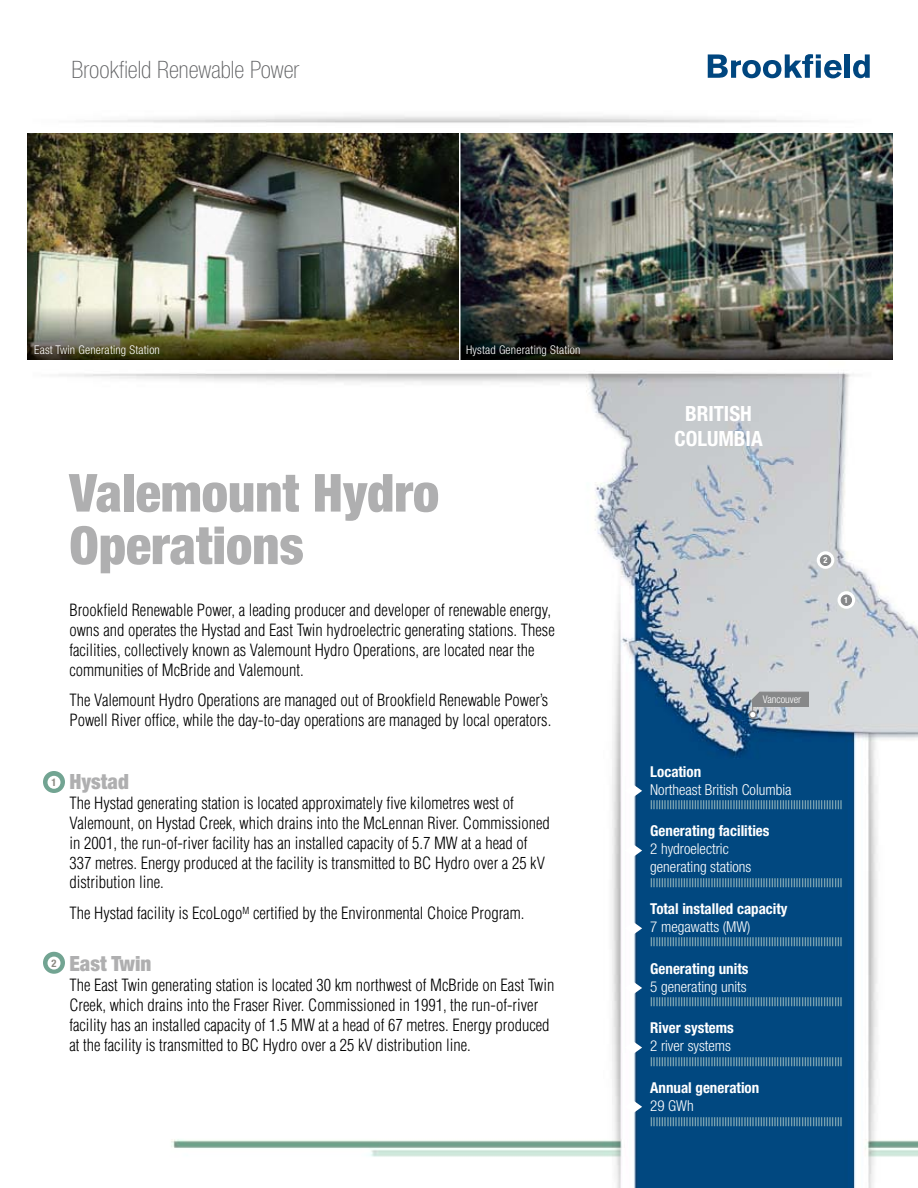
<style>
.page{position:relative;width:918px;height:1188px;background:#fff}
.page>*{position:absolute;margin:0;border:0;box-sizing:border-box;transform-origin:0 0}
.t1{font:900 condensed 52.5px/52.5px "Helvetica Neue";color:#afafb0}
.t2{font:100 condensed 24px "Helvetica Neue";color:#5f6062}
.t3{font:700 condensed 21px/25.2px "Helvetica Neue";color:#fff;text-align:center}
.t4{font:900 condensed 21px "Helvetica Neue";color:#afafb0}
.t5{font:300 condensed 16.5px/19.8px "Helvetica";color:#000}
.t6{font:300 condensed 15px/18px "Helvetica Neue";color:#fff}
.t7{font:700 condensed 15px "Helvetica Neue";color:#fff}
.t8{font:12px "Helvetica Neue";color:#bdd4cb}
.t9{font:300 condensed 12px "Helvetica Neue";letter-spacing:.015em;color:#fff}
.t10{font:300 condensed 10.5px "Helvetica Neue";color:#fff}
.t11{font:700 condensed 10.5px "Helvetica Neue";color:#8b8981}
.t12{font:700 condensed 8.4px "Helvetica Neue";color:#fff}
</style>
<div class="page">
<img style="left:27px;top:54px;width:891px;height:1134px">
<svg style="left:625px;top:785px;width:17px;height:12px"></svg>
<svg style="left:625px;top:844px;width:17px;height:13px"></svg>
<svg style="left:625px;top:922px;width:17px;height:13px"></svg>
<svg style="left:625px;top:982px;width:17px;height:12px"></svg>
<svg style="left:625px;top:1041px;width:17px;height:13px"></svg>
<svg style="left:625px;top:1101px;width:17px;height:12px"></svg>
<img style="left:27px;top:133px;width:865px;height:226px">
<hr style="left:459px;top:128px;width:1px;height:238px;background:#fff">
<svg style="left:708px;top:54px;width:134px;height:24px"></svg>
<div style="left:845px;top:54px;width:5px;height:24px;background:#00467f"></div>
<svg style="left:853px;top:54px;width:17px;height:24px"></svg>
<svg style="left:43px;top:771px;width:22px;height:22px"></svg>
<div style="left:48px;top:776px;width:12px;height:13px;background:#fff;border-radius:50%"></div>
<svg style="left:43px;top:952px;width:22px;height:22px"></svg>
<div style="left:48px;top:957px;width:12px;height:13px;background:#fff;border-radius:50%"></div>
<svg style="left:838px;top:591px;width:17px;height:18px"></svg>
<div style="left:841px;top:595px;width:11px;height:10px;background:#878889;border-radius:50%"></div>
<div style="left:841px;top:595px;width:11px;height:11px;border:1px solid #878889;border-radius:50%"></div>
<svg style="left:817px;top:551px;width:17px;height:18px"></svg>
<div style="left:820px;top:555px;width:11px;height:10px;background:#878889;border-radius:50%"></div>
<div style="left:820px;top:555px;width:11px;height:11px;border:1px solid #878889;border-radius:50%"></div>
<div style="left:749px;top:711px;width:8px;height:8px;border:1px solid #878889;border-radius:50%"></div>
<svg style="left:750px;top:692px;width:59px;height:25px"></svg>
<h2 class="t2" style="left:71px;top:56px;width:229px">Brookfield Renewable Power</h2>
<p class="t9" style="left:34px;top:343px;width:127px">East Twin Generating Station</p>
<p class="t9" style="left:466px;top:343px;width:116px">Hystad Generating Station</p>
<h1 class="t1" style="left:69px;top:466px;width:371px">Valemount Hydro<br>Operations</h1>
<p class="t5" style="left:69px;top:600px;width:487px">Brookfield Renewable Power, a leading producer and developer of renewable energy, owns and operates the Hystad and East Twin hydroelectric generating stations. These facilities, collectively known as Valemount Hydro Operations, are located near the communities of McBride and Valemount.</p>
<p class="t5" style="left:69px;top:690px;width:483px">The Valemount Hydro Operations are managed out of Brookfield Renewable Power’s<br>Powell River office, while the day-to-day operations are managed by local operators.</p>
<p class="t11" style="left:51px;top:776px;width:7px">1</p>
<p class="t11" style="left:51px;top:957px;width:7px">2</p>
<p class="t4" style="left:69px;top:769px;width:61px">Hystad</p>
<p class="t5" style="left:69px;top:793px;width:482px">The Hystad generating station is located approximately five kilometres west of Valemount, on Hystad Creek, which drains into the McLennan River. Commissioned in 2001, the run-of-river facility has an installed capacity of 5.7 MW at a head of 337 metres. Energy produced at the facility is transmitted to BC Hydro over a 25 kV distribution line.</p>
<p class="t5" style="left:69px;top:903px;width:456px">The Hystad facility is EcoLogo<sup>M</sup> certified by the Environmental Choice Program.</p>
<p class="t4" style="left:69px;top:951px;width:84px">East Twin</p>
<p class="t5" style="left:69px;top:975px;width:486px">The East Twin generating station is located 30 km northwest of McBride on East Twin Creek, which drains into the Fraser River. Commissioned in 1991, the run-of-river facility has an installed capacity of 1.5 MW at a head of 67 metres. Energy produced at the facility is transmitted to BC Hydro over a 25 kV distribution line.</p>
<p class="t3" style="left:674px;top:401px;width:90px">BRITISH<br>COLUMBIA</p>
<p class="t12" style="left:824px;top:555px;width:6px">2</p>
<p class="t12" style="left:844px;top:595px;width:6px">1</p>
<p class="t10" style="left:763px;top:693px;width:40px">Vancouver</p>
<p class="t7" style="left:650px;top:762px;width:53px">Location</p>
<p class="t6" style="left:650px;top:780px;width:143px">Northeast British Columbia</p>
<p class="t8" style="left:650px;top:798px;width:194px">||||||||||||||||||||||||||||||||||||||||||||||||||||||||||||||||||||||</p>
<p class="t7" style="left:650px;top:822px;width:121px">Generating facilities</p>
<p class="t6" style="left:650px;top:840px;width:103px">2 hydroelectric generating stations</p>
<p class="t8" style="left:650px;top:875px;width:194px">||||||||||||||||||||||||||||||||||||||||||||||||||||||||||||||||||||||</p>
<p class="t7" style="left:650px;top:900px;width:139px">Total installed capacity</p>
<p class="t6" style="left:650px;top:918px;width:102px">7 megawatts (MW)</p>
<p class="t8" style="left:650px;top:935px;width:194px">||||||||||||||||||||||||||||||||||||||||||||||||||||||||||||||||||||||</p>
<p class="t7" style="left:650px;top:959px;width:100px">Generating units</p>
<p class="t6" style="left:650px;top:977px;width:98px">5 generating units</p>
<p class="t8" style="left:650px;top:995px;width:194px">||||||||||||||||||||||||||||||||||||||||||||||||||||||||||||||||||||||</p>
<p class="t7" style="left:650px;top:1019px;width:85px">River systems</p>
<p class="t6" style="left:650px;top:1037px;width:82px">2 river systems</p>
<p class="t8" style="left:650px;top:1054px;width:194px">||||||||||||||||||||||||||||||||||||||||||||||||||||||||||||||||||||||</p>
<p class="t7" style="left:650px;top:1079px;width:111px">Annual generation</p>
<p class="t6" style="left:650px;top:1097px;width:45px">29 GWh</p>
<p class="t8" style="left:650px;top:1114px;width:194px">||||||||||||||||||||||||||||||||||||||||||||||||||||||||||||||||||||||</p>
</div>
